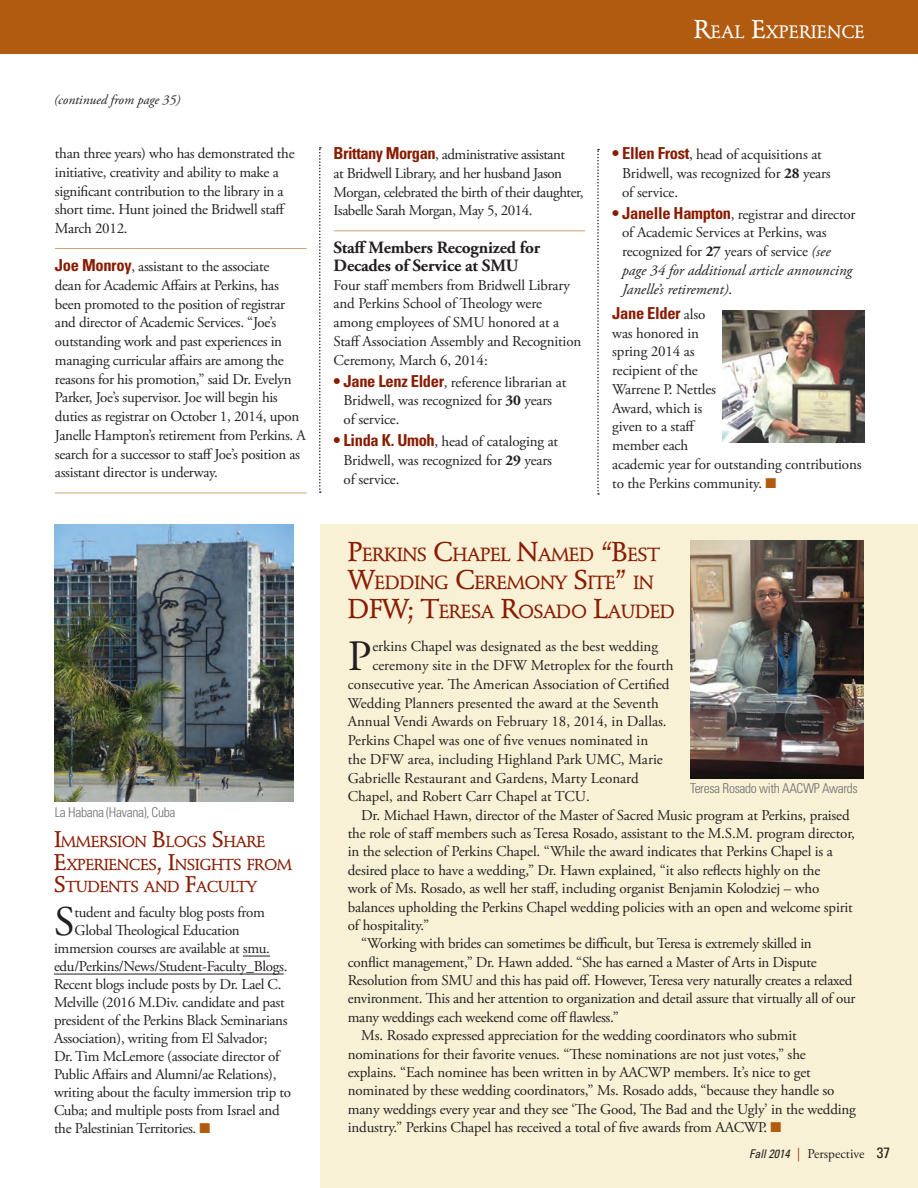
<style>
.page{position:relative;width:918px;height:1188px;background:#fff}
.page>*{position:absolute;margin:0;border:0;box-sizing:border-box;transform-origin:0 0}
.t1{font:43.35px "Adobe Garamond Pro";color:#231f20}
.t2{font:42.15px "Adobe Garamond Pro";color:#231f20}
.t3{font:500 18.9px/28.5px "Stempel Schneidler";letter-spacing:-.035em;color:#891c02}
.t4{font:500 17.85px "Stempel Schneidler";color:#fff}
.t5{font:700 17.25px/18px "Adobe Garamond Pro";letter-spacing:-.01em;color:#231f20}
.t6{font:700 condensed 16.5px "Univers LT Std";letter-spacing:-.02em;color:#891c02}
.t7{font:500 15.75px/22.5px "Stempel Schneidler";letter-spacing:-.035em;color:#891c02}
.t8{font:15px/18.8px "Adobe Garamond Pro";letter-spacing:-.015em;color:#231f20}
.t9{font:300 condensed 13.5px "Univers LT Std";letter-spacing:-.025em;color:#6c6d70}
.t10{font:13.5px "Adobe Garamond Pro";color:#231f20}
.t11{font:italic 13.5px "Adobe Garamond Pro";color:#231f20}
.s1{font-family:"Univers LT Std";font-weight:700;font-stretch:condensed;font-size:16.5px;color:#891c02}
.s2{font-size:22.5px}
.s3{color:#b15b10}
.s4{font-size:25.5px}
.s5{font-weight:700}
.s6{font-style:italic}
.s7{font-family:"Adobe Garamond Pro";font-weight:400;font-stretch:normal;font-size:15px;color:#231f20}
.s8{font-size:27px}
.s9{font-family:"Univers LT Std";font-style:italic;font-stretch:condensed;font-size:12px}
.s10{font-family:"Univers LT Std";font-weight:300;font-stretch:condensed;color:#891c02}
.s11{font-family:"Univers LT Std";font-stretch:condensed;font-size:15px}
</style>
<div class="page">
<div style="left:320px;top:525px;width:598px;height:663px;background:#f8f1d5"></div>
<div style="left:0;top:0;width:918px;height:54px;background:#b15b10"></div>
<svg style="left:319px;top:147px;width:2px;height:346px"></svg>
<svg style="left:597px;top:149px;width:2px;height:346px"></svg>
<hr style="left:55px;top:248px;width:252px;height:1px;background:#d7a073">
<hr style="left:55px;top:493px;width:252px;height:1px;background:#d7a073">
<hr style="left:334px;top:230px;width:251px;height:1px;background:#d7a073">
<img style="left:722px;top:311px;width:143px;height:132px">
<img style="left:690px;top:540px;width:174px;height:238px">
<img style="left:54px;top:525px;width:239px;height:277px">
<svg style="left:243px;top:956px;width:27px;height:1px"></svg>
<hr style="left:54px;top:974px;width:230px;height:1px;background:#231f20">
<p class="t11" style="left:54px;top:92px;width:128px">(continued from page 35)</p>
<p class="t8" style="left:55px;top:144px;width:241px">than three years) who has demonstrated the initiative, creativity and ability to make a significant contribution to the library in a short time. Hunt joined the Bridwell staff March 2012.</p>
<p class="t8" style="left:55px;top:258px;width:252px"><span class="s1">Joe Monroy</span>, assistant to the associate<br>dean for Academic Affairs at Perkins, has been promoted to the position of registrar and director of Academic Services. “Joe’s outstanding work and past experiences in managing curricular affairs are among the reasons for his promotion,” said Dr. Evelyn Parker, Joe’s supervisor. Joe will begin his duties as registrar on October 1, 2014, upon Janelle Hampton’s retirement from Perkins. A search for a successor to staff Joe’s position as assistant director is underway.</p>
<p class="t9" style="left:55px;top:804px;width:122px">La Habana (Havana), Cuba</p>
<p class="t7" style="left:54px;top:831px;width:240px"><span class="s2">I</span>MMERSION <span class="s2">B</span>LOGS <span class="s2">S</span>HARE<br><span class="s2">E</span>XPERIENCES<span class="s2">, I</span>NSIGHTS FROM<br><span class="s2">S</span>TUDENTS AND <span class="s2">F</span>ACULTY</p>
<h2 class="t2" style="left:54px;top:896px;width:22px">S</h2>
<p class="t8" style="left:75px;top:903px;width:192px">tudent and faculty blog posts from</p>
<p class="t8" style="left:75px;top:921px;width:167px">Global Theological Education</p>
<p class="t8" style="left:54px;top:939px;width:218px">immersion courses are available at smu.</p>
<p class="t8" style="left:54px;top:957px;width:235px">edu/Perkins/News/Student-Faculty_Blogs.</p>
<p class="t8" style="left:54px;top:975px;width:229px">Recent blogs include posts by Dr. Lael C.</p>
<p class="t8" style="left:54px;top:993px;width:232px">Melville (2016 M.Div. candidate and past</p>
<p class="t8" style="left:54px;top:1011px;width:235px">president of the Perkins Black Seminarians</p>
<p class="t8" style="left:54px;top:1029px;width:215px">Association), writing from El Salvador;</p>
<p class="t8" style="left:54px;top:1047px;width:227px">Dr. Tim McLemore (associate director of</p>
<p class="t8" style="left:54px;top:1065px;width:224px">Public Affairs and Alumni/ae Relations),</p>
<p class="t8" style="left:54px;top:1083px;width:239px">writing about the faculty immersion trip to</p>
<p class="t8" style="left:54px;top:1101px;width:227px">Cuba; and multiple posts from Israel and</p>
<p class="t8" style="left:54px;top:1120px;width:158px">the Palestinian Territories. <span class="s3">■</span></p>
<p class="t4" style="left:694px;top:21px;width:173px"><span class="s4">R</span>EAL <span class="s4">E</span>XPERIENCE</p>
<p class="t8" style="left:334px;top:145px;width:252px"><span class="s1">Brittany Morgan</span>, administrative assistant<br>at Bridwell Library, and her husband Jason Morgan, celebrated the birth of their daughter, Isabelle Sarah Morgan, May 5, 2014.</p>
<p class="t5" style="left:334px;top:239px;width:208px">Staff Members Recognized for<br>Decades of Service at SMU</p>
<p class="t8" style="left:334px;top:276px;width:249px">Four staff members from Bridwell Library and Perkins School of Theology were among employees of SMU honored at a Staff Association Assembly and Recognition Ceremony, March 6, 2014:</p>
<p class="t8" style="left:344px;top:373px;width:224px;text-indent:-10px"><span class="s1">• Jane Lenz Elder</span>, reference librarian at<br>Bridwell, was recognized for <span class="s5">30</span> years of service.</p>
<p class="t8" style="left:344px;top:432px;width:216px;text-indent:-10px"><span class="s1">• Linda K. Umoh</span>, head of cataloging at<br>Bridwell, was recognized for <span class="s5">29</span> years of service.</p>
<p class="t8" style="left:622px;top:145px;width:210px;text-indent:-10px"><span class="s1">• Ellen Frost</span>, head of acquisitions at<br>Bridwell, was recognized for <span class="s5">28</span> years of service.</p>
<p class="t8" style="left:622px;top:205px;width:235px;text-indent:-10px"><span class="s1">• Janelle Hampton</span>, registrar and director of Academic Services at Perkins, was recognized for <span class="s5">27</span> years of service <span class="s6">(see page 34 for additional article announcing Janelle’s retirement)</span>.</p>
<p class="t6" style="left:612px;top:303px;width:95px">Jane Elder <span class="s7">also</span></p>
<p class="t8" style="left:612px;top:324px;width:251px">was honored in<br>spring 2014 as<br>recipient of the<br>Warrene P. Nettles<br>Award, which is<br>given to a staff<br>member each<br>academic year for outstanding contributions to the Perkins community. <span class="s3">■</span></p>
<p class="t3" style="left:348px;top:540px;width:329px"><span class="s8">P</span>ERKINS <span class="s8">C</span>HAPEL <span class="s8">N</span>AMED <span class="s8">“B</span>EST<br><span class="s8">W</span>EDDING <span class="s8">C</span>EREMONY <span class="s8">S</span>ITE<span class="s8">”</span> IN<br><span class="s8">DFW; T</span>ERESA <span class="s8">R</span>OSADO <span class="s8">L</span>AUDED</p>
<h1 class="t1" style="left:348px;top:630px;width:25px">P</h1>
<p class="t8" style="left:372px;top:638px;width:287px">erkins Chapel was designated as the best wedding</p>
<p class="t8" style="left:372px;top:657px;width:303px">ceremony site in the DFW Metroplex for the fourth</p>
<p class="t8" style="left:348px;top:675px;width:323px">consecutive year. The American Association of Certified</p>
<p class="t8" style="left:348px;top:694px;width:313px">Wedding Planners presented the award at the Seventh</p>
<p class="t8" style="left:348px;top:713px;width:320px">Annual Vendi Awards on February 18, 2014, in Dallas.</p>
<p class="t8" style="left:348px;top:732px;width:302px">Perkins Chapel was one of five venues nominated in</p>
<p class="t8" style="left:348px;top:750px;width:317px">the DFW area, including Highland Park UMC, Marie</p>
<p class="t8" style="left:348px;top:769px;width:292px">Gabrielle Restaurant and Gardens, Marty Leonard</p>
<p class="t8" style="left:348px;top:788px;width:244px">Chapel, and Robert Carr Chapel at TCU.</p>
<p class="t8" style="left:361px;top:806px;width:490px">Dr. Michael Hawn, director of the Master of Sacred Music program at Perkins, praised</p>
<p class="t8" style="left:348px;top:825px;width:509px">the role of staff members such as Teresa Rosado, assistant to the M.S.M. program director,</p>
<p class="t8" style="left:348px;top:843px;width:487px">in the selection of Perkins Chapel. “While the award indicates that Perkins Chapel is a</p>
<p class="t8" style="left:348px;top:861px;width:474px">desired place to have a wedding,” Dr. Hawn explained, “it also reflects highly on the</p>
<p class="t8" style="left:348px;top:880px;width:473px">work of Ms. Rosado, as well her staff, including organist Benjamin Kolodziej – who</p>
<p class="t8" style="left:348px;top:898px;width:507px">balances upholding the Perkins Chapel wedding policies with an open and welcome spirit</p>
<p class="t8" style="left:348px;top:916px;width:83px">of hospitality.”</p>
<p class="t8" style="left:361px;top:935px;width:452px">“Working with brides can sometimes be difficult, but Teresa is extremely skilled in</p>
<p class="t8" style="left:348px;top:953px;width:471px">conflict management,” Dr. Hawn added. “She has earned a Master of Arts in Dispute</p>
<p class="t8" style="left:348px;top:972px;width:506px">Resolution from SMU and this has paid off. However, Teresa very naturally creates a relaxed</p>
<p class="t8" style="left:348px;top:990px;width:509px">environment. This and her attention to organization and detail assure that virtually all of our</p>
<p class="t8" style="left:348px;top:1008px;width:273px">many weddings each weekend come off flawless.”</p>
<p class="t8" style="left:361px;top:1027px;width:437px">Ms. Rosado expressed appreciation for the wedding coordinators who submit</p>
<p class="t8" style="left:348px;top:1045px;width:460px">nominations for their favorite venues. “These nominations are not just votes,” she</p>
<p class="t8" style="left:348px;top:1063px;width:465px">explains. “Each nominee has been written in by AACWP members. It’s nice to get</p>
<p class="t8" style="left:348px;top:1082px;width:488px">nominated by these wedding coordinators,” Ms. Rosado adds, “because they handle so</p>
<p class="t8" style="left:348px;top:1100px;width:510px">many weddings every year and they see ‘The Good, The Bad and the Ugly’ in the wedding</p>
<p class="t8" style="left:348px;top:1119px;width:435px">industry.” Perkins Chapel has received a total of five awards from AACWP. <span class="s3">■</span></p>
<p class="t9" style="left:690px;top:780px;width:169px">Teresa Rosado with AACWP Awards</p>
<p class="t10" style="left:749px;top:1146px;width:142px"><span class="s9">Fall 2014</span> <span class="s10">|</span> Perspective <span class="s11">37</span></p>
</div>
